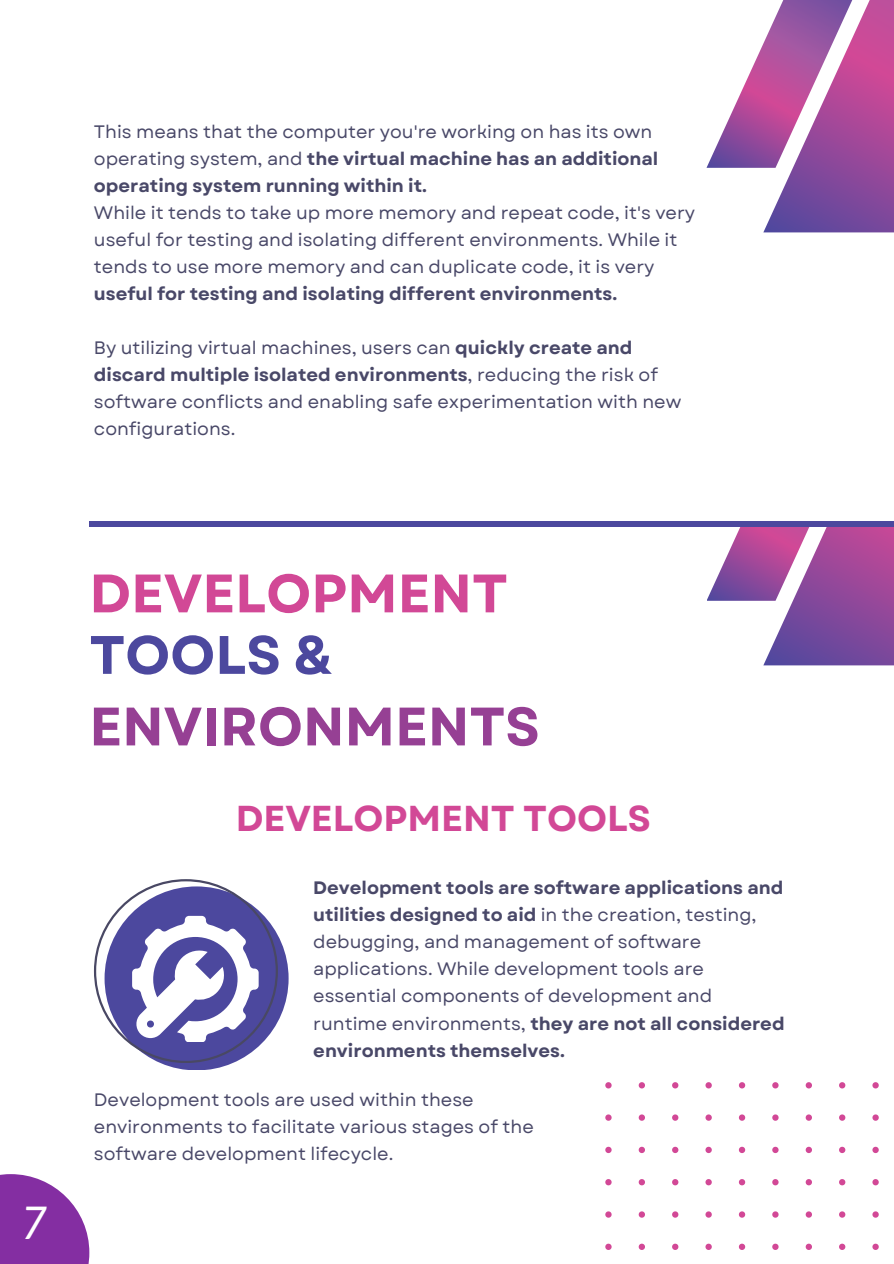
<style>
.page{position:relative;width:894px;height:1264px;background:#fff}
.page>*{position:absolute;margin:0;border:0;box-sizing:border-box;transform-origin:0 0}
.t1{font:700 54px "Garet";color:#964094}
.t2{font:700 54px "Garet";color:#d24896}
.t3{font:700 54px "Garet";color:#4c489e}
.t4{font:italic 45px "Lato";color:#fff}
.t5{font:700 36px "Garet";color:#d24896}
.t6{font:18px/27px "Garet";color:#494868}
.s1{font-weight:700}
</style>
<div class="page">
<svg style="left:706px;top:0;width:187px;height:232px"></svg>
<svg style="left:605px;top:1082px;width:274px;height:167px"></svg>
<svg style="left:0;top:1174px;width:89px;height:89px;fill:#842ea2"></svg>
<svg style="left:707px;top:526px;width:186px;height:139px"></svg>
<div style="left:89px;top:521px;width:804px;height:5px;background:#4c489e"></div>
<div style="left:104px;top:886px;width:184px;height:184px;background:#4c489e;border-radius:50%"></div>
<svg style="left:94px;top:879px;width:183px;height:183px"></svg>
<p class="t6" style="left:94px;top:119px;width:566px">This means that the computer you're working on has its own operating system, and <span class="s1">the virtual machine has an additional operating system running within it.</span></p>
<p class="t6" style="left:94px;top:200px;width:602px">While it tends to take up more memory and repeat code, it's very useful for testing and isolating different environments. While it tends to use more memory and can duplicate code, it is very <span class="s1">useful for testing and isolating different environments.</span></p>
<p class="t6" style="left:94px;top:335px;width:588px">By utilizing virtual machines, users can <span class="s1">quickly create and discard multiple isolated environments</span>, reducing the risk of software conflicts and enabling safe experimentation with new configurations.</p>
<p class="t4" style="left:21px;top:1194px;width:28px">7</p>
<p class="t2" style="left:89px;top:554px;width:420px">DEVELOPMENT</p>
<p class="t3" style="left:89px;top:616px;width:245px">TOOLS &amp;</p>
<p class="t1" style="left:89px;top:687px;width:452px">ENVIRONMENTS</p>
<h1 class="t5" style="left:235px;top:792px;width:416px">DEVELOPMENT TOOLS</h1>
<h1 class="t6" style="left:313px;top:874px;width:472px"><span class="s1">Development tools are software applications and utilities designed to aid</span> in the creation, testing, debugging, and management of software applications. While development tools are essential components of development and runtime environments, <span class="s1">they are not all considered environments themselves.</span></h1>
<h1 class="t6" style="left:94px;top:1085px;width:441px">Development tools are used within these environments to facilitate various stages of the software development lifecycle.</h1>
</div>
